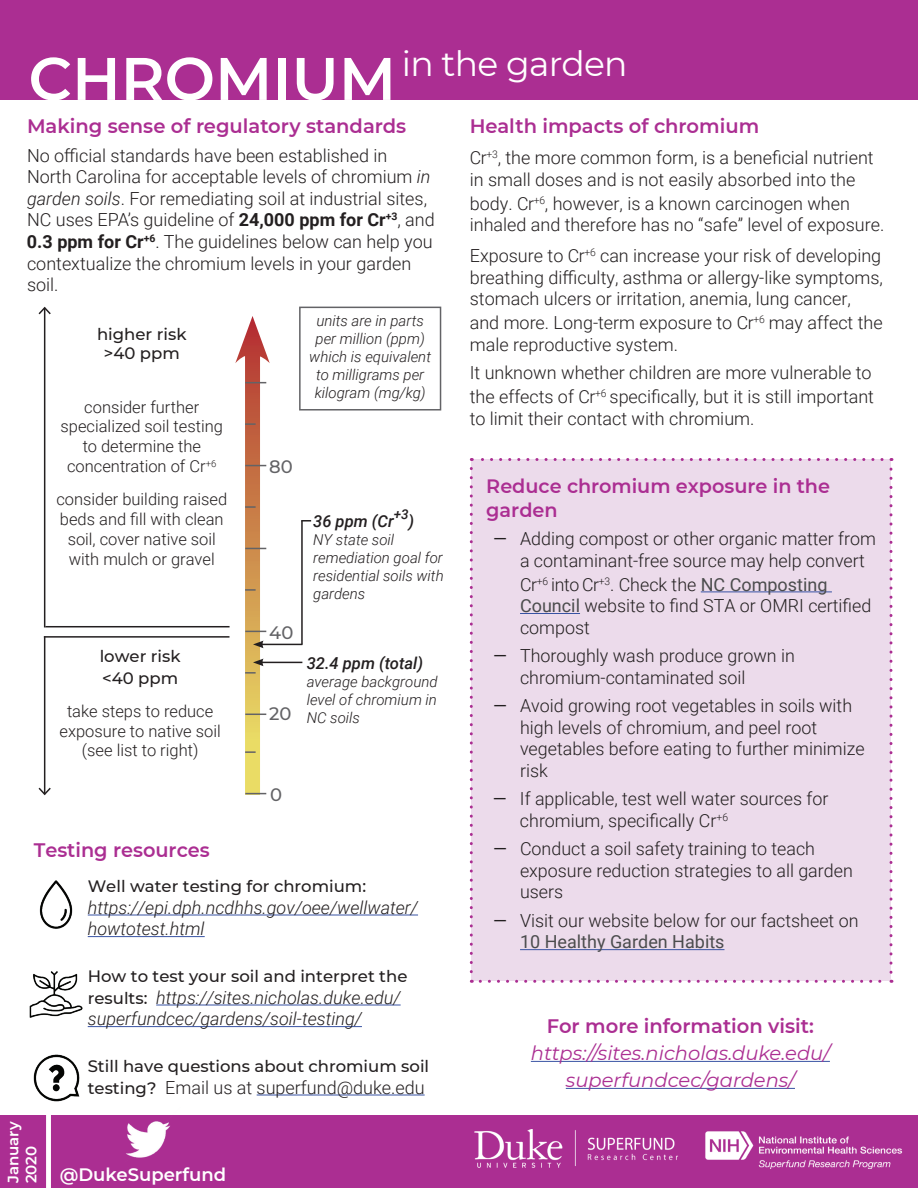
<style>
.page{position:relative;width:918px;height:1188px;background:#fff}
.page>*{position:absolute;margin:0;border:0;box-sizing:border-box;transform-origin:0 0}
.t1{font:34.5px "Montserrat";letter-spacing:-.02em;color:#fff}
.t2{font:600 19.5px "Montserrat";color:#ab2e92}
.t3{font:italic 19.5px/27px "Montserrat";color:#ab2e92;text-align:center}
.t4{font:600 19.35px/23.4px "Montserrat";color:#ab2e92}
.t5{font:300 18px/21.6px "Roboto";color:#231f20}
.t6{font:italic 300 18px/21.6px "Roboto";color:#231f20}
.t7{font:600 18px "Montserrat";color:#fff}
.t8{font:500 18px "Montserrat";color:#636366}
.t9{font:300 16.5px/19.8px "Roboto";color:#231f20;text-align:center}
.t10{font:500 16.5px/21.6px "Montserrat";color:#231f20}
.t11{font:italic 500 16.5px "Roboto";color:#231f20}
.t12{font:italic 300 15px/18px "Roboto";color:#231f20;text-align:justify}
.t13{font:600 15px/18px "Montserrat";color:#fff}
.t14{font:italic 500 13.5px "Roboto";color:#231f20}
.s1{font-weight:600;font-size:60px}
.s2{font-style:italic}
.s3{font-weight:700}
.s4{font-family:"Montserrat";font-weight:500;font-style:normal;font-size:16.5px}
.s5{font-family:"Montserrat";font-weight:500;font-size:16.5px}
.s6{font-weight:400}
.s7{font-weight:400;color:#4b4c4d}
</style>
<div class="page">
<div style="left:0;top:1115px;width:918px;height:73px;background:#ab2e92"></div>
<div style="left:0;top:0;width:918px;height:99px;background:#ab2e92"></div>
<img style="left:705px;top:1131px;width:197px;height:38px">
<hr style="left:531px;top:1061px;width:299px;height:1px;background:#3853a3">
<hr style="left:566px;top:1088px;width:229px;height:1px;background:#3853a3">
<img style="left:474px;top:1130px;width:204px;height:38px">
<div style="left:471px;top:460px;width:420px;height:521px;background:#ecdbeb"></div>
<hr style="left:701px;top:591px;width:131px;height:1px;background:#3853a3">
<hr style="left:520px;top:613px;width:60px;height:1px;background:#3853a3">
<hr style="left:520px;top:949px;width:204px;height:1px;background:#3853a3">
<svg style="left:470px;top:468px;width:3px;height:515px"></svg>
<svg style="left:480px;top:980px;width:412px;height:3px"></svg>
<svg style="left:890px;top:458px;width:2px;height:514px"></svg>
<svg style="left:471px;top:458px;width:411px;height:3px"></svg>
<hr style="left:88px;top:915px;width:330px;height:1px;background:#3853a3">
<hr style="left:88px;top:936px;width:117px;height:1px;background:#3853a3">
<hr style="left:156px;top:1005px;width:245px;height:1px;background:#3853a3">
<hr style="left:88px;top:1026px;width:274px;height:1px;background:#3853a3">
<hr style="left:257px;top:1095px;width:168px;height:1px;background:#3853a3">
<svg style="left:245px;top:363px;width:15px;height:432px;background:#d19650"></svg>
<svg style="left:235px;top:316px;width:35px;height:47px"></svg>
<svg style="left:245px;top:382px;width:21px;height:1px"></svg>
<svg style="left:245px;top:548px;width:21px;height:1px"></svg>
<svg style="left:245px;top:714px;width:21px;height:1px"></svg>
<svg style="left:245px;top:465px;width:21px;height:1px"></svg>
<svg style="left:245px;top:631px;width:21px;height:1px"></svg>
<svg style="left:245px;top:423px;width:11px;height:2px"></svg>
<svg style="left:245px;top:506px;width:11px;height:2px"></svg>
<svg style="left:245px;top:589px;width:11px;height:2px"></svg>
<svg style="left:245px;top:672px;width:11px;height:2px"></svg>
<svg style="left:245px;top:793px;width:21px;height:1px"></svg>
<svg style="left:245px;top:751px;width:11px;height:2px"></svg>
<hr style="left:44px;top:636px;width:1px;height:158px;background:#231f20">
<svg style="left:38px;top:786px;width:13px;height:10px"></svg>
<hr style="left:44px;top:636px;width:185px;height:2px;background:#231f20">
<hr style="left:45px;top:626px;width:185px;height:1px;background:#231f20">
<hr style="left:44px;top:308px;width:1px;height:319px;background:#231f20">
<svg style="left:38px;top:306px;width:13px;height:10px"></svg>
<hr style="left:261px;top:662px;width:41px;height:1px;background:#231f20">
<svg style="left:253px;top:659px;width:11px;height:7px"></svg>
<div style="left:299px;top:307px;width:142px;height:104px;border:2px solid #636366"></div>
<img style="left:29px;top:971px;width:54px;height:47px">
<img style="left:33px;top:1054px;width:47px;height:48px">
<img style="left:39px;top:880px;width:52px;height:49px">
<hr style="left:261px;top:644px;width:41px;height:1px;background:#231f20">
<svg style="left:253px;top:641px;width:11px;height:7px"></svg>
<hr style="left:301px;top:521px;width:2px;height:124px;background:#231f20">
<svg style="left:301px;top:520px;width:10px;height:2px"></svg>
<img style="left:126px;top:1121px;width:44px;height:37px">
<div style="left:46px;top:1115px;width:5px;height:73px;background:#fff"></div>
<h1 class="t1" style="left:28px;top:40px;width:601px"><span class="s1">CHROMIUM</span> in the garden</h1>
<p class="t2" style="left:27px;top:112px;width:381px">Making sense of regulatory standards</p>
<p class="t5" style="left:27px;top:144px;width:409px">No official standards have been established in North Carolina for acceptable levels of chromium <span class="s2">in garden soils</span>. For remediating soil at industrial sites, NC uses EPA’s guideline of <span class="s3">24,000 ppm for Cr</span><sup>+3</sup>, and <span class="s3">0.3 ppm for Cr</span><sup>+6</sup>. The guidelines below can help you contextualize the chromium levels in your garden soil.</p>
<p class="t10" style="left:97px;top:323px;width:91px;line-height:19.8px;text-align:center">higher risk &gt;40 ppm</p>
<p class="t9" style="left:61px;top:396px;width:164px">consider further specialized soil testing to determine the concentration of Cr<sup>+6</sup></p>
<p class="t9" style="left:56px;top:489px;width:172px">consider building raised beds and fill with clean soil, cover native soil with mulch or gravel</p>
<p class="t10" style="left:100px;top:645px;width:83px">lower risk &lt;40 ppm</p>
<p class="t9" style="left:60px;top:701px;width:163px">take steps to reduce exposure to native soil (see list to right)</p>
<p class="t12" style="left:309px;top:311px;width:123px;text-align:center">units are in parts per million (ppm) which is equivalent to milligrams per kilogram (mg/kg)</p>
<p class="t8" style="left:269px;top:454px;width:25px">80</p>
<p class="t8" style="left:269px;top:620px;width:26px">40</p>
<p class="t8" style="left:269px;top:701px;width:24px">20</p>
<p class="t11" style="left:313px;top:509px;width:82px">36 ppm (Cr</p>
<p class="t14" style="left:394px;top:505px;width:16px">+3</p>
<p class="t11" style="left:409px;top:509px;width:7px">)</p>
<p class="t12" style="left:313px;top:530px;width:132px;text-align:left">NY state soil remediation goal for residential soils with gardens</p>
<p class="t11" style="left:307px;top:652px;width:118px">32.4 ppm (total)</p>
<p class="t12" style="left:307px;top:672px;width:133px">average background level of chromium in NC soils</p>
<p class="t8" style="left:270px;top:782px;width:14px">0</p>
<p class="t2" style="left:34px;top:836px;width:178px">Testing resources</p>
<p class="t10" style="left:88px;top:875px;width:280px">Well water testing for chromium:</p>
<p class="t6" style="left:88px;top:896px;width:332px">https://epi.dph.ncdhhs.gov/oee/wellwater/ howtotest.html</p>
<p class="t10" style="left:88px;top:965px;width:321px">How to test your soil and interpret the</p>
<p class="t6" style="left:88px;top:986px;width:314px"><span class="s4">results:</span> https://sites.nicholas.duke.edu/ superfundcec/gardens/soil-testing/</p>
<p class="t10" style="left:88px;top:1055px;width:343px">Still have questions about chromium soil</p>
<p class="t5" style="left:88px;top:1076px;width:338px"><span class="s5">testing?</span> Email us at superfund@duke.edu</p>
<p class="t13" style="left:3px;top:1183px;width:64px;rotate:-90deg">January<br>2020</p>
<p class="t7" style="left:60px;top:1162px;width:168px">@DukeSuperfund</p>
<p class="t2" style="left:470px;top:112px;width:291px">Health impacts of chromium</p>
<p class="t5" style="left:470px;top:146px;width:405px">Cr<sup>+3</sup>, the more common form, is a beneficial nutrient in small doses and is not easily absorbed into the</p>
<p class="t5" style="left:470px;top:192px;width:416px">body. Cr<sup>+6</sup>, however, is a known carcinogen when inhaled and therefore has no “safe” level of exposure.</p>
<p class="t5" style="left:470px;top:244px;width:415px;text-align:justify">Exposure to Cr<sup>+6</sup> can increase your risk of developing breathing difficulty, asthma or allergy-like symptoms, stomach ulcers or irritation, anemia, lung cancer,</p>
<p class="t5" style="left:470px;top:311px;width:414px">and more. Long-term exposure to Cr<sup>+6</sup> may affect the male reproductive system.</p>
<p class="t5" style="left:470px;top:360px;width:406px;line-height:24px">It unknown whether children are more vulnerable to the effects of Cr<sup>+6</sup> specifically, but it is still important</p>
<p class="t5" style="left:470px;top:407px;width:286px">to limit their contact with chromium.</p>
<p class="t4" style="left:486px;top:474px;width:345px">Reduce chromium exposure in the garden</p>
<p class="t5" style="left:520px;top:527px;width:357px;text-indent:-27px"><span class="s6">—</span> Adding compost or other organic matter from a contaminant-free source may help convert</p>
<p class="t5" style="left:520px;top:573px;width:353px">Cr<sup>+6</sup> into Cr<sup>+3</sup>. Check the <span class="s7">NC Composting<br>Council</span> website to find STA or OMRI certified compost</p>
<p class="t5" style="left:520px;top:644px;width:276px;text-indent:-27px"><span class="s6">—</span> Thoroughly wash produce grown in chromium-contaminated soil</p>
<p class="t5" style="left:520px;top:694px;width:346px;text-indent:-27px"><span class="s6">—</span> Avoid growing root vegetables in soils with high levels of chromium, and peel root vegetables before eating to further minimize risk</p>
<p class="t5" style="left:520px;top:787px;width:310px;text-indent:-27px"><span class="s6">—</span> If applicable, test well water sources for chromium, specifically Cr<sup>+6</sup></p>
<p class="t5" style="left:520px;top:837px;width:334px;text-indent:-27px"><span class="s6">—</span> Conduct a soil safety training to teach exposure reduction strategies to all garden users</p>
<p class="t5" style="left:520px;top:909px;width:340px;text-indent:-27px"><span class="s6">—</span> Visit our website below for our factsheet on<br><span class="s7">10 Healthy Garden Habits</span></p>
<p class="t2" style="left:547px;top:1012px;width:268px">For more information visit:</p>
<p class="t3" style="left:531px;top:1039px;width:301px">https://sites.nicholas.duke.edu/ superfundcec/gardens/</p>
</div>
